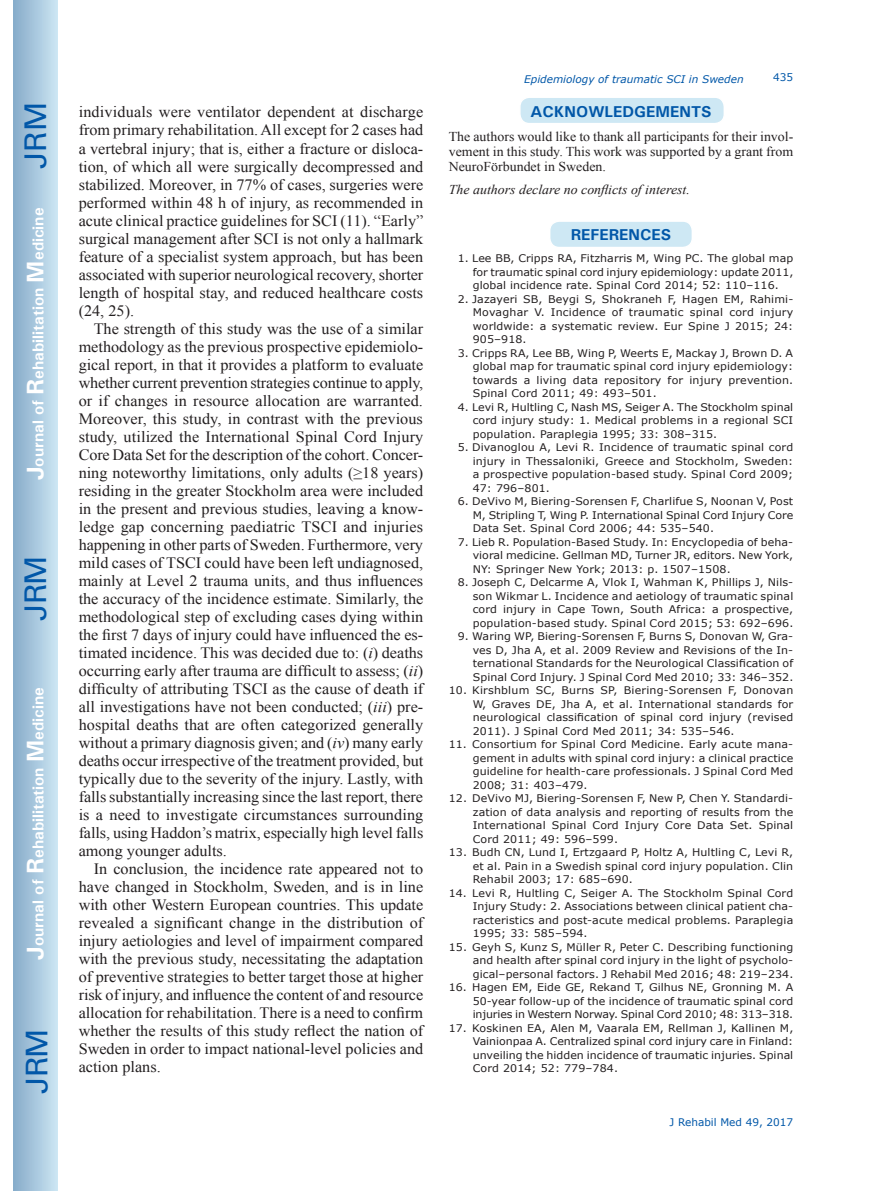
<style>
.page{position:relative;width:872px;height:1191px;background:#fff}
.page>*{position:absolute;margin:0;border:0;box-sizing:border-box;transform-origin:0 0}
.t1{font:30px "Univers";letter-spacing:-.03em;color:#0157a8}
.t2{font:15.75px/18px "Times New Roman";color:#231f20;text-align:justify}
.t3{font:700 15.75px "Univers";color:#fff}
.t4{font:700 15.75px "Univers";color:#0157a8}
.t5{font:13.5px/15px "Times New Roman";color:#231f20;text-align:justify}
.t6{font:italic 13.5px "Times New Roman";color:#231f20}
.t7{font:10.5px/13.5px "Verdana";letter-spacing:.01em;color:#231f20;text-align:justify;scale:1.05 1}
.t8{font:italic 10.5px "Verdana";color:#0157a8}
.t9{font:10.5px "Verdana";color:#0157a8}
.s1{font-size:24px}
.s2{font-style:italic}
</style>
<div class="page">
<div style="left:14px;top:0;width:43px;height:1191px;background:linear-gradient(to right,#88acca,#cbe5f2)"></div>
<div style="left:520px;top:97px;width:204px;height:27px;background:#cee8f4;border-radius:10px"></div>
<div style="left:519px;top:96px;width:206px;height:28px;border:2px solid #fff;border-radius:10px"></div>
<div style="left:549px;top:221px;width:143px;height:26px;background:#cee8f4;border-radius:10px"></div>
<div style="left:549px;top:220px;width:144px;height:28px;border:2px solid #fff;border-radius:10px"></div>
<h1 class="t1" style="left:18px;top:169px;width:68px;rotate:-90deg">JRM</h1>
<h2 class="t3" style="left:28px;top:480px;width:274px;rotate:-90deg"><span class="s1">J</span>ournal of <span class="s1">R</span>ehabilitation <span class="s1">M</span>edicine</h2>
<h1 class="t1" style="left:18px;top:620px;width:67px;rotate:-90deg">JRM</h1>
<h2 class="t3" style="left:28px;top:959px;width:274px;rotate:-90deg"><span class="s1">J</span>ournal of <span class="s1">R</span>ehabilitation <span class="s1">M</span>edicine</h2>
<h1 class="t1" style="left:19px;top:1093px;width:67px;rotate:-90deg">JRM</h1>
<p class="t2" style="left:79px;top:103px;width:346px">individuals were ventilator dependent at discharge from primary rehabilitation. All except for 2 cases had a vertebral injury; that is, either a fracture or disloca&shy;tion, of which all were surgically decompressed and stabilized. Moreover, in 77% of cases, surgeries were performed within 48 h of injury, as recommended in acute clinical practice guidelines for SCI (11). “Early” surgical management after SCI is not only a hallmark feature of a specialist system approach, but has been associated with superior neurological recovery, shorter length of hospital stay, and reduced healthcare costs (24, 25).</p>
<p class="t2" style="left:79px;top:319px;width:346px;text-indent:15px">The strength of this study was the use of a similar methodology as the previous prospective epidemiolo&shy;gical report, in that it provides a platform to evaluate whether current prevention strategies continue to apply, or if changes in resource allocation are warranted.<br>Moreover, this study, in contrast with the previous study, utilized the International Spinal Cord Injury Core Data Set for the description of the cohort. Concer&shy;ning noteworthy limitations, only adults (≥18 years) residing in the greater Stockholm area were included in the present and previous studies, leaving a know&shy;ledge gap concerning paediatric TSCI and injuries happening in other parts of Sweden. Furthermore, very mild cases of TSCI could have been left undiagnosed, mainly at Level 2 trauma units, and thus influences the accuracy of the incidence estimate. Similarly, the methodological step of excluding cases dying within the first 7 days of injury could have influenced the es&shy;timated incidence. This was decided due to: (<span class="s2">i</span>) deaths occurring early after trauma are difficult to assess; (<span class="s2">ii</span>) difficulty of attributing TSCI as the cause of death if all investigations have not been conducted; (<span class="s2">iii</span>) pre&shy;hospital deaths that are often categorized generally without a primary diagnosis given; and (<span class="s2">iv</span>) many early deaths occur irrespective of the treatment provided, but typically due to the severity of the injury. Lastly, with falls substantially increasing since the last report, there is a need to investigate circumstances surrounding falls, using Haddon’s matrix, especially high level falls among younger adults.</p>
<p class="t2" style="left:79px;top:859px;width:346px;text-indent:15px">In conclusion, the incidence rate appeared not to have changed in Stockholm, Sweden, and is in line with other Western European countries. This update revealed a significant change in the distribution of injury aetiologies and level of impairment compared with the previous study, necessitating the adaptation of preventive strategies to better target those at higher risk of injury, and influence the content of and resource allocation for rehabilitation. There is a need to confirm whether the results of this study reflect the nation of Sweden in order to impact national-level policies and action plans.</p>
<p class="t8" style="left:524px;top:72px;width:221px">Epidemiology of traumatic SCI in Sweden</p>
<p class="t9" style="left:773px;top:70px;width:22px">435</p>
<h2 class="t4" style="left:530px;top:102px;width:183px">ACKNOWLEDGEMENTS</h2>
<p class="t5" style="left:449px;top:129px;width:346px">The authors would like to thank all participants for their invol&shy;vement in this study. This work was supported by a grant from NeuroFörbundet in Sweden.</p>
<p class="t6" style="left:449px;top:180px;width:243px">The authors declare no conflicts of interest.</p>
<h2 class="t4" style="left:571px;top:224px;width:102px">REFERENCES</h2>
<p class="t7" style="left:473px;top:251px;width:307px;text-indent:-15px">1. Lee BB, Cripps RA, Fitzharris M, Wing PC. The global map for traumatic spinal cord injury epidemiology: update 2011, global incidence rate. Spinal Cord 2014; 52: 110–116.</p>
<p class="t7" style="left:473px;top:292px;width:307px;text-indent:-15px">2. Jazayeri SB, Beygi S, Shokraneh F, Hagen EM, Rahimi-Movaghar V. Incidence of traumatic spinal cord injury worldwide: a systematic review. Eur Spine J 2015; 24:<br>905–918.</p>
<p class="t7" style="left:473px;top:346px;width:307px;text-indent:-15px">3. Cripps RA, Lee BB, Wing P, Weerts E, Mackay J, Brown D. A global map for traumatic spinal cord injury epidemiology: towards a living data repository for injury prevention.<br>Spinal Cord 2011; 49: 493–501.</p>
<p class="t7" style="left:473px;top:400px;width:307px;text-indent:-15px">4. Levi R, Hultling C, Nash MS, Seiger A. The Stockholm spinal cord injury study: 1. Medical problems in a regional SCI population. Paraplegia 1995; 33: 308–315.</p>
<p class="t7" style="left:473px;top:440px;width:307px;text-indent:-15px">5. Divanoglou A, Levi R. Incidence of traumatic spinal cord injury in Thessaloniki, Greece and Stockholm, Sweden: a prospective population-based study. Spinal Cord 2009; 47: 796–801.</p>
<p class="t7" style="left:473px;top:494px;width:307px;text-indent:-15px">6. DeVivo M, Biering-Sorensen F, Charlifue S, Noonan V, Post M, Stripling T, Wing P. International Spinal Cord Injury Core Data Set. Spinal Cord 2006; 44: 535–540.</p>
<p class="t7" style="left:473px;top:535px;width:307px;text-indent:-15px">7. Lieb R. Population-Based Study. In: Encyclopedia of beha&shy;vioral medicine. Gellman MD, Turner JR, editors. New York, NY: Springer New York; 2013: p. 1507–1508.</p>
<p class="t7" style="left:473px;top:575px;width:307px;text-indent:-15px">8. Joseph C, Delcarme A, Vlok I, Wahman K, Phillips J, Nils&shy;son Wikmar L. Incidence and aetiology of traumatic spinal cord injury in Cape Town, South Africa: a prospective, population-based study. Spinal Cord 2015; 53: 692–696.</p>
<p class="t7" style="left:473px;top:629px;width:307px;text-indent:-15px">9. Waring WP, Biering-Sorensen F, Burns S, Donovan W, Gra&shy;ves D, Jha A, et al. 2009 Review and Revisions of the In&shy;ternational Standards for the Neurological Classification of Spinal Cord Injury. J Spinal Cord Med 2010; 33: 346–352.</p>
<p class="t7" style="left:473px;top:683px;width:307px;text-indent:-24px">10. Kirshblum SC, Burns SP, Biering-Sorensen F, Donovan W, Graves DE, Jha A, et al. International standards for neurological classification of spinal cord injury (revised 2011). J Spinal Cord Med 2011; 34: 535–546.</p>
<p class="t7" style="left:473px;top:737px;width:307px;text-indent:-24px">11. Consortium for Spinal Cord Medicine. Early acute mana&shy;gement in adults with spinal cord injury: a clinical practice guideline for health-care professionals. J Spinal Cord Med 2008; 31: 403–479.</p>
<p class="t7" style="left:473px;top:791px;width:307px;text-indent:-24px">12. DeVivo MJ, Biering-Sorensen F, New P, Chen Y. Standardi&shy;zation of data analysis and reporting of results from the International Spinal Cord Injury Core Data Set. Spinal Cord 2011; 49: 596–599.</p>
<p class="t7" style="left:473px;top:845px;width:307px;text-indent:-24px">13. Budh CN, Lund I, Ertzgaard P, Holtz A, Hultling C, Levi R, et al. Pain in a Swedish spinal cord injury population. Clin Rehabil 2003; 17: 685–690.</p>
<p class="t7" style="left:473px;top:886px;width:307px;text-indent:-24px">14. Levi R, Hultling C, Seiger A. The Stockholm Spinal Cord Injury Study: 2. Associations between clinical patient cha&shy;racteristics and post-acute medical problems. Paraplegia 1995; 33: 585–594.</p>
<p class="t7" style="left:473px;top:940px;width:307px;text-indent:-24px">15. Geyh S, Kunz S, Müller R, Peter C. Describing functioning and health after spinal cord injury in the light of psycholo&shy;gical–personal factors. J Rehabil Med 2016; 48: 219–234.</p>
<p class="t7" style="left:473px;top:980px;width:307px;text-indent:-24px">16. Hagen EM, Eide GE, Rekand T, Gilhus NE, Gronning M. A 50-year follow-up of the incidence of traumatic spinal cord injuries in Western Norway. Spinal Cord 2010; 48: 313–318.</p>
<p class="t7" style="left:473px;top:1021px;width:307px;text-indent:-24px">17. Koskinen EA, Alen M, Vaarala EM, Rellman J, Kallinen M, Vainionpaa A. Centralized spinal cord injury care in Finland: unveiling the hidden incidence of traumatic injuries. Spinal Cord 2014; 52: 779–784.</p>
<p class="t9" style="left:669px;top:1114px;width:125px">J Rehabil Med 49, 2017</p>
</div>
